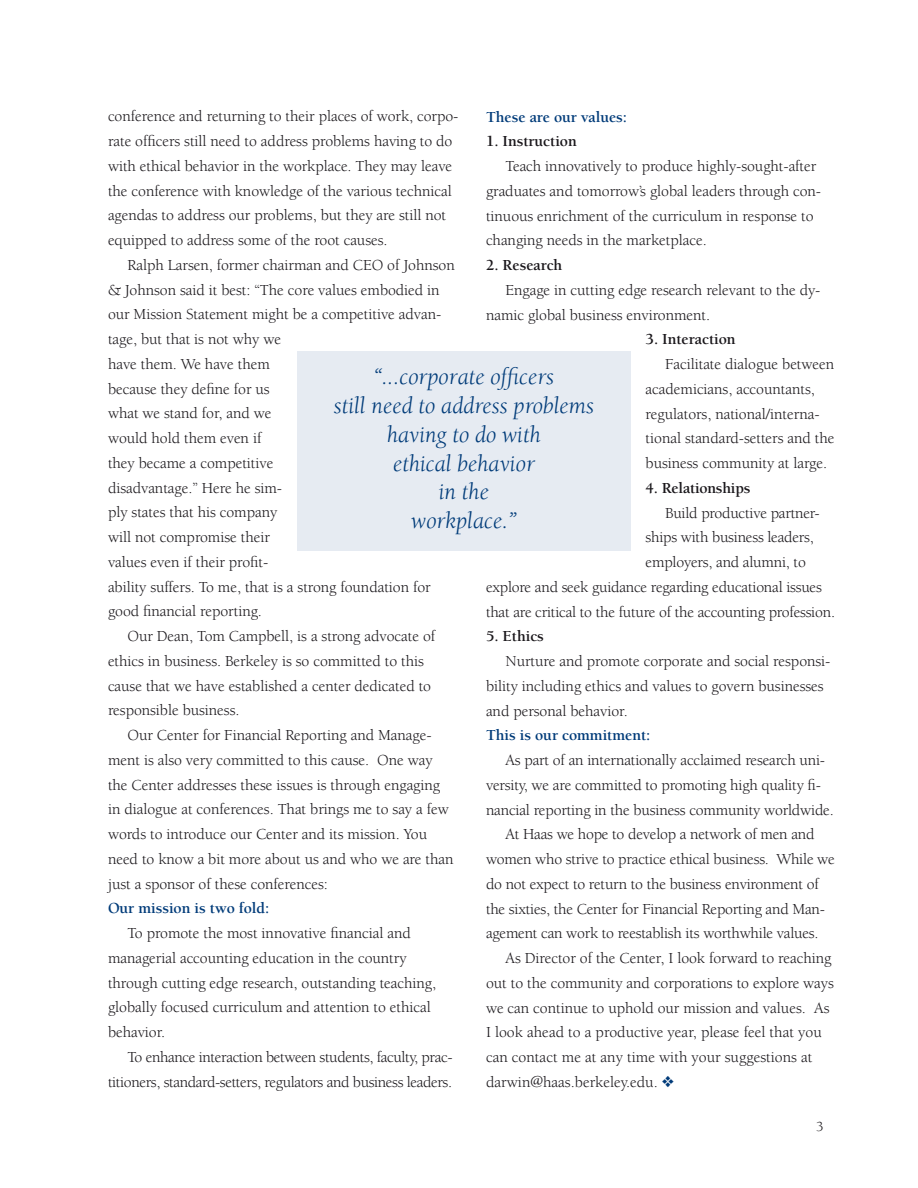
<style>
.page{position:relative;width:918px;height:1188px;background:#fff}
.page>*{position:absolute;margin:0;border:0;box-sizing:border-box;transform-origin:0 0}
.t1{font:italic 24px/28.8px "Berkeley";color:#003b79;text-align:center}
.t2{font:15.75px/24.8px "Berkeley";letter-spacing:-.005em;color:#1a171b}
.t3{font:15.75px/24.8px "Berkeley";letter-spacing:-.025em;color:#1a171b;text-align:right}
.t4{font:700 15.75px "Berkeley";letter-spacing:-.005em;color:#1a171b}
.t5{font:700 15.75px "Berkeley";letter-spacing:-.005em;color:#003b79}
.s1{color:#003b79}
</style>
<div class="page">
<div style="left:297px;top:351px;width:334px;height:200px;background:#e6ebf2"></div>
<p class="t2" style="left:108px;top:104px;width:352px">conference and returning to their places of work, corpo&shy;rate officers still need to address problems having to do with ethical behavior in the workplace. They may leave the conference with knowledge of the various technical agendas to address our problems, but they are still not equipped to address some of the root causes.</p>
<p class="t2" style="left:108px;top:253px;width:348px;text-indent:20px">Ralph Larsen, former chairman and CEO of Johnson &amp; Johnson said it best: “The core values embodied in our Mission Statement might be a competitive advan&shy;tage, but that is not why we<br>have them. We have them<br>because they define for us<br>what we stand for, and we<br>would hold them even if<br>they became a competitive<br>disadvantage.” Here he sim-<br>ply states that his company<br>will not compromise their<br>values even if their profit-<br>ability suffers. To me, that is a strong foundation for good financial reporting.</p>
<p class="t2" style="left:108px;top:624px;width:329px;text-indent:20px">Our Dean, Tom Campbell, is a strong advocate of ethics in business. Berkeley is so committed to this cause that we have established a center dedicated to responsible business.</p>
<p class="t2" style="left:108px;top:723px;width:347px;text-indent:20px">Our Center for Financial Reporting and Manage&shy;ment is also very committed to this cause. One way the Center addresses these issues is through engaging in dialogue at conferences. That brings me to say a few words to introduce our Center and its mission. You need to know a bit more about us and who we are than just a sponsor of these conferences:</p>
<p class="t5" style="left:108px;top:900px;width:163px">Our mission is two fold:</p>
<p class="t2" style="left:108px;top:921px;width:330px;text-indent:20px">To promote the most innovative financial and managerial accounting education in the country through cutting edge research, outstanding teaching, globally focused curriculum and attention to ethical behavior.</p>
<p class="t3" style="left:108px;top:1045px;width:346px">To enhance interaction between students, faculty, prac&shy;titioners, standard-setters, regulators and business leaders.</p>
<p class="t5" style="left:486px;top:108px;width:143px">These are our values:</p>
<p class="t4" style="left:486px;top:133px;width:92px">1. Instruction</p>
<p class="t2" style="left:486px;top:154px;width:337px;text-indent:20px">Teach innovatively to produce highly-sought-after graduates and tomorrow’s global leaders through con&shy;tinuous enrichment of the curriculum in response to changing needs in the marketplace.</p>
<p class="t4" style="left:486px;top:257px;width:78px">2. Research</p>
<p class="t2" style="left:486px;top:278px;width:336px;text-indent:20px">Engage in cutting edge research relevant to the dy&shy;namic global business environment.</p>
<p class="t4" style="left:646px;top:331px;width:91px">3. Interaction</p>
<p class="t2" style="left:646px;top:352px;width:190px;text-indent:20px">Facilitate dialogue between academicians, accountants, regulators, national/interna&shy;tional standard-setters and the business community at large.</p>
<p class="t4" style="left:646px;top:479px;width:106px">4. Relationships</p>
<p class="t2" style="left:665px;top:501px;width:156px">Build productive partner-</p>
<p class="t2" style="left:646px;top:525px;width:170px">ships with business leaders,</p>
<p class="t2" style="left:646px;top:550px;width:162px">employers, and alumni, to</p>
<p class="t2" style="left:486px;top:575px;width:337px">explore and seek guidance regarding educational issues</p>
<p class="t2" style="left:486px;top:600px;width:351px">that are critical to the future of the accounting profession.</p>
<p class="t4" style="left:486px;top:628px;width:59px">5. Ethics</p>
<p class="t2" style="left:486px;top:649px;width:346px;text-indent:20px">Nurture and promote corporate and social responsi&shy;bility including ethics and values to govern businesses and personal behavior.</p>
<p class="t5" style="left:486px;top:727px;width:166px">This is our commitment:</p>
<p class="t2" style="left:506px;top:748px;width:321px">As part of an internationally acclaimed research uni-</p>
<p class="t2" style="left:486px;top:773px;width:337px">versity, we are committed to promoting high quality fi-</p>
<p class="t2" style="left:486px;top:798px;width:349px">nancial reporting in the business community worldwide.</p>
<p class="t2" style="left:506px;top:822px;width:311px">At Haas we hope to develop a network of men and</p>
<p class="t2" style="left:486px;top:847px;width:350px">women who strive to practice ethical business. While we</p>
<p class="t2" style="left:486px;top:872px;width:334px">do not expect to return to the business environment of</p>
<p class="t2" style="left:486px;top:897px;width:340px">the sixties, the Center for Financial Reporting and Man-</p>
<p class="t2" style="left:486px;top:921px;width:334px">agement can work to reestablish its worthwhile values.</p>
<p class="t2" style="left:506px;top:946px;width:328px">As Director of the Center, I look forward to reaching</p>
<p class="t2" style="left:486px;top:971px;width:349px">out to the community and corporations to explore ways</p>
<p class="t2" style="left:486px;top:996px;width:345px">we can continue to uphold our mission and values. As</p>
<p class="t2" style="left:486px;top:1020px;width:337px">I look ahead to a productive year, please feel that you</p>
<p class="t2" style="left:486px;top:1045px;width:328px">can contact me at any time with your suggestions at</p>
<p class="t2" style="left:486px;top:1070px;width:190px">darwin@haas.berkeley.edu. <span class="s1">❖</span></p>
<h1 class="t1" style="left:334px;top:363px;width:262px">“...corporate officers<br>still need to address problems having to do with<br>ethical behavior<br>in the<br>workplace.”</h1>
</div>
